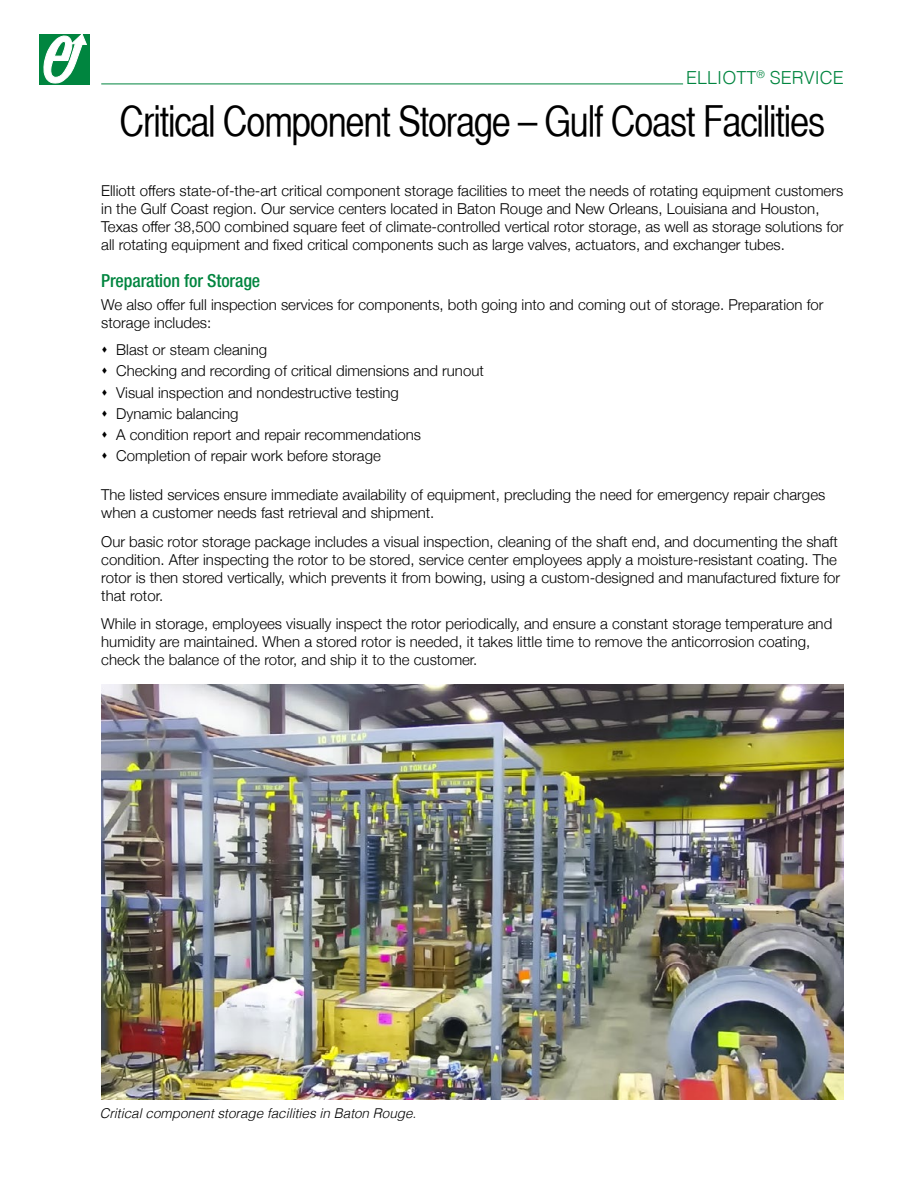
<style>
.page{position:relative;width:918px;height:1188px;background:#fff}
.page>*{position:absolute;margin:0;border:0;box-sizing:border-box;transform-origin:0 0}
.t1{font:42px "Helvetica CY Plain";letter-spacing:-.03em;color:#000}
.t2{font:500 condensed 18px "Helvetica Neue LT Com";letter-spacing:-.005em;color:#00853f}
.t3{font:300 18px "Helvetica";color:#00853f}
.t4{font:300 15px/18px "Helvetica Neue";color:#000}
.t5{font:italic 300 13.5px "Helvetica";color:#000}
</style>
<div class="page">
<hr style="left:101px;top:84px;width:582px;height:1px;background:#00853f">
<div style="left:40px;top:34px;width:50px;height:50px;background:#00853f"></div>
<svg style="left:43px;top:34px;width:44px;height:50px"></svg>
<img style="left:101px;top:685px;width:743px;height:414px">
<p class="t3" style="left:686px;top:62px;width:159px">ELLIOTT<sup>®</sup> SERVICE</p>
<h1 class="t1" style="left:120px;top:97px;width:707px">Critical Component Storage – Gulf Coast Facilities</h1>
<p class="t4" style="left:101px;top:180px;width:744px">Elliott offers state-of-the-art critical component storage facilities to meet the needs of rotating equipment customers in the Gulf Coast region. Our service centers located in Baton Rouge and New Orleans, Louisiana and Houston, Texas offer 38,500 combined square feet of climate-controlled vertical rotor storage, as well as storage solutions for all rotating equipment and fixed critical components such as large valves, actuators, and exchanger tubes.</p>
<p class="t2" style="left:101px;top:270px;width:161px">Preparation for Storage</p>
<p class="t4" style="left:101px;top:295px;width:724px">We also offer full inspection services for components, both going into and coming out of storage. Preparation for storage includes:</p>
<p class="t4" style="left:116px;top:338px;width:369px;line-height:21.1px">Blast or steam cleaning<br>Checking and recording of critical dimensions and runout Visual inspection and nondestructive testing<br>Dynamic balancing<br>A condition report and repair recommendations Completion of repair work before storage</p>
<p class="t4" style="left:101px;top:484px;width:726px">The listed services ensure immediate availability of equipment, precluding the need for emergency repair charges when a customer needs fast retrieval and shipment.</p>
<p class="t4" style="left:101px;top:531px;width:741px">Our basic rotor storage package includes a visual inspection, cleaning of the shaft end, and documenting the shaft condition. After inspecting the rotor to be stored, service center employees apply a moisture-resistant coating. The rotor is then stored vertically, which prevents it from bowing, using a custom-designed and manufactured fixture for that rotor.</p>
<p class="t4" style="left:101px;top:614px;width:733px">While in storage, employees visually inspect the rotor periodically, and ensure a constant storage temperature and humidity are maintained. When a stored rotor is needed, it takes little time to remove the anticorrosion coating, check the balance of the rotor, and ship it to the customer.</p>
<p class="t5" style="left:100px;top:1101px;width:318px">Critical component storage facilities in Baton Rouge.</p>
</div>
